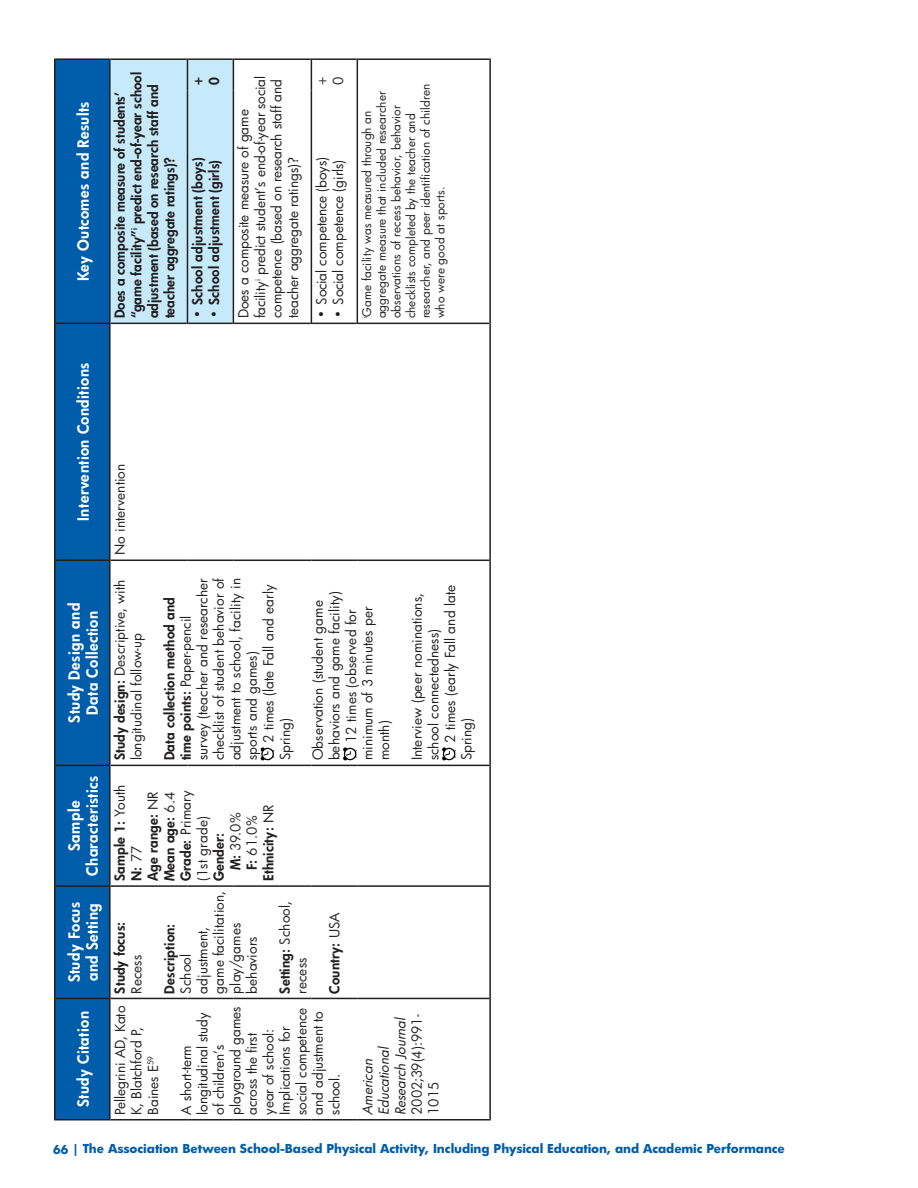
<style>
.page{position:relative;width:918px;height:1188px;background:#fff}
.page>*{position:absolute;margin:0;border:0;box-sizing:border-box;transform-origin:0 0}
.t1{font:800 15px/18px "Futura";letter-spacing:.03em;color:#fff;text-align:center}
.t2{font:13.5px/16.5px "Futura";color:#231f20}
.t3{font:800 13.5px/16.5px "Futura";color:#231f20}
.t4{font:italic 13.5px "Futura";letter-spacing:-.005em;color:#231f20}
.t5{font:700 12px "Futura";letter-spacing:-.01em;color:#005daa}
.t6{font:11.7px/14.7px "Futura";letter-spacing:.01em;color:#231f20}
.s1{font-family:"Calibri";font-size:15px}
.s2{font-weight:800}
.s3{font-weight:400}
</style>
<div class="page">
<div style="left:55px;top:59px;width:55px;height:1061px;background:#005daa"></div>
<div style="left:110px;top:59px;width:77px;height:264px;background:#c7eafb"></div>
<div style="left:187px;top:59px;width:46px;height:264px;background:#c7eafb"></div>
<hr style="left:188px;top:58px;width:45px;height:2px;background:#231f20">
<hr style="left:312px;top:58px;width:45px;height:2px;background:#231f20">
<hr style="left:54px;top:998px;width:2px;height:123px;background:#231f20">
<hr style="left:56px;top:1119px;width:53px;height:2px;background:#231f20">
<hr style="left:54px;top:886px;width:2px;height:112px;background:#231f20">
<hr style="left:56px;top:998px;width:53px;height:1px;background:#231f20">
<hr style="left:54px;top:765px;width:2px;height:121px;background:#231f20">
<hr style="left:56px;top:885px;width:53px;height:2px;background:#231f20">
<hr style="left:54px;top:560px;width:2px;height:205px;background:#231f20">
<hr style="left:56px;top:765px;width:53px;height:1px;background:#231f20">
<hr style="left:54px;top:323px;width:2px;height:237px;background:#231f20">
<hr style="left:56px;top:560px;width:53px;height:1px;background:#231f20">
<hr style="left:54px;top:90px;width:2px;height:233px;background:#231f20">
<hr style="left:56px;top:323px;width:53px;height:1px;background:#231f20">
<hr style="left:54px;top:58px;width:2px;height:32px;background:#231f20">
<hr style="left:56px;top:58px;width:53px;height:2px;background:#231f20">
<hr style="left:109px;top:998px;width:2px;height:123px;background:#231f20">
<hr style="left:111px;top:1119px;width:76px;height:2px;background:#231f20">
<hr style="left:109px;top:886px;width:2px;height:112px;background:#231f20">
<hr style="left:111px;top:998px;width:76px;height:1px;background:#231f20">
<hr style="left:109px;top:765px;width:2px;height:121px;background:#231f20">
<hr style="left:111px;top:885px;width:76px;height:2px;background:#231f20">
<hr style="left:109px;top:560px;width:2px;height:205px;background:#231f20">
<hr style="left:111px;top:765px;width:76px;height:1px;background:#231f20">
<hr style="left:109px;top:323px;width:2px;height:237px;background:#231f20">
<hr style="left:111px;top:560px;width:76px;height:1px;background:#231f20">
<hr style="left:187px;top:1119px;width:46px;height:2px;background:#231f20">
<hr style="left:187px;top:998px;width:46px;height:1px;background:#231f20">
<hr style="left:187px;top:885px;width:46px;height:2px;background:#231f20">
<hr style="left:187px;top:765px;width:46px;height:1px;background:#231f20">
<hr style="left:187px;top:560px;width:46px;height:1px;background:#231f20">
<hr style="left:233px;top:1119px;width:78px;height:2px;background:#231f20">
<hr style="left:233px;top:998px;width:78px;height:1px;background:#231f20">
<hr style="left:233px;top:885px;width:78px;height:2px;background:#231f20">
<hr style="left:233px;top:765px;width:78px;height:1px;background:#231f20">
<hr style="left:233px;top:560px;width:78px;height:1px;background:#231f20">
<hr style="left:311px;top:1119px;width:46px;height:2px;background:#231f20">
<hr style="left:311px;top:998px;width:46px;height:1px;background:#231f20">
<hr style="left:311px;top:885px;width:46px;height:2px;background:#231f20">
<hr style="left:311px;top:765px;width:46px;height:1px;background:#231f20">
<hr style="left:311px;top:560px;width:46px;height:1px;background:#231f20">
<hr style="left:357px;top:1119px;width:132px;height:2px;background:#231f20">
<hr style="left:357px;top:998px;width:132px;height:1px;background:#231f20">
<hr style="left:357px;top:885px;width:132px;height:2px;background:#231f20">
<hr style="left:357px;top:765px;width:132px;height:1px;background:#231f20">
<hr style="left:357px;top:560px;width:132px;height:1px;background:#231f20">
<hr style="left:489px;top:323px;width:2px;height:798px;background:#231f20">
<hr style="left:109px;top:90px;width:2px;height:233px;background:#231f20">
<hr style="left:111px;top:323px;width:76px;height:1px;background:#231f20">
<hr style="left:109px;top:58px;width:2px;height:32px;background:#231f20">
<hr style="left:111px;top:58px;width:76px;height:2px;background:#231f20">
<hr style="left:187px;top:58px;width:1px;height:32px;background:#231f20">
<hr style="left:311px;top:58px;width:1px;height:32px;background:#231f20">
<hr style="left:357px;top:58px;width:1px;height:266px;background:#231f20">
<hr style="left:187px;top:90px;width:1px;height:234px;background:#231f20">
<hr style="left:188px;top:323px;width:45px;height:1px;background:#231f20">
<hr style="left:311px;top:90px;width:1px;height:234px;background:#231f20">
<hr style="left:312px;top:323px;width:45px;height:1px;background:#231f20">
<hr style="left:489px;top:58px;width:2px;height:265px;background:#231f20">
<hr style="left:233px;top:90px;width:1px;height:234px;background:#231f20">
<hr style="left:234px;top:323px;width:77px;height:1px;background:#231f20">
<hr style="left:233px;top:58px;width:1px;height:32px;background:#231f20">
<hr style="left:234px;top:58px;width:77px;height:2px;background:#231f20">
<hr style="left:358px;top:323px;width:131px;height:1px;background:#231f20">
<hr style="left:358px;top:58px;width:131px;height:2px;background:#231f20">
<svg style="left:260px;top:747px;width:14px;height:14px"></svg>
<svg style="left:343px;top:747px;width:14px;height:14px"></svg>
<svg style="left:442px;top:747px;width:14px;height:14px"></svg>
<p class="t1" style="left:76px;top:281px;width:181px;rotate:-90deg">Key Outcomes and Results</p>
<p class="t3" style="left:113px;top:318px;width:248px;rotate:-90deg">Does a composite measure of students’ “game facility”<sup>i</sup> predict end-of-year school adjustment (based on research staff and teacher aggregate ratings)?</p>
<p class="t3" style="left:190px;top:85px;width:9px;rotate:-90deg">+<br>0</p>
<p class="t2" style="left:236px;top:318px;width:244px;rotate:-90deg">Does a composite measure of game facility<sup>i</sup> predict student’s end-of-year social competence (based on research staff and teacher aggregate ratings)<span class="s1">?</span></p>
<p class="t3" style="left:190px;top:318px;width:162px;rotate:-90deg">• School adjustment (boys)</p>
<p class="t3" style="left:207px;top:318px;width:160px;rotate:-90deg">• School adjustment (girls)</p>
<p class="t2" style="left:315px;top:85px;width:10px;rotate:-90deg">+<br>0</p>
<p class="t2" style="left:315px;top:318px;width:163px;rotate:-90deg"><span class="s2">•</span> Social competence (boys)</p>
<p class="t2" style="left:331px;top:318px;width:160px;rotate:-90deg"><span class="s2">•</span> Social competence (girls)</p>
<p class="t6" style="left:390px;top:318px;width:236px;rotate:-90deg">observations of recess behavior, behavior checklists completed by the teacher and researcher, and peer identification of children who were good at sports.</p>
<p class="t6" style="left:375px;top:318px;width:229px;rotate:-90deg">aggregate measure that included researcher</p>
<p class="t6" style="left:360px;top:318px;width:209px;rotate:-90deg"><sup>i</sup>Game facility was measured through an</p>
<p class="t1" style="left:76px;top:521px;width:160px;rotate:-90deg">Intervention Conditions</p>
<p class="t1" style="left:67px;top:723px;width:121px;rotate:-90deg">Study Design and<br>Data Collection</p>
<p class="t1" style="left:67px;top:876px;width:101px;rotate:-90deg">Sample<br>Characteristics</p>
<p class="t1" style="left:67px;top:982px;width:82px;text-align:left;rotate:-90deg">Study Focus and Setting</p>
<p class="t1" style="left:76px;top:1107px;width:97px;rotate:-90deg">Study Citation</p>
<p class="t2" style="left:113px;top:555px;width:93px;rotate:-90deg">No intervention</p>
<p class="t2" style="left:113px;top:760px;width:182px;rotate:-90deg"><span class="s2">Study design:</span> Descriptive, with longitudinal follow-up</p>
<p class="t2" style="left:162px;top:760px;width:184px;rotate:-90deg"><span class="s2">Data collection method and time points:</span> Paper-pencil survey (teacher and researcher checklist of student behavior of adjustment to school, facility in sports and games)</p>
<p class="t2" style="left:261px;top:760px;width:177px;text-indent:17px;rotate:-90deg">2 times (late Fall and early<br>Spring)</p>
<p class="t3" style="left:113px;top:881px;width:98px;rotate:-90deg">Sample 1: <span class="s3">Youth<br></span>N: <span class="s3">77<br></span>Age range: <span class="s3">NR<br></span>Mean age: <span class="s3">6.4<br></span>Grade: <span class="s3">Primary (1st grade)</span></p>
<p class="t2" style="left:228px;top:870px;width:59px;rotate:-90deg"><span class="s2">M:</span> 39.0%</p>
<p class="t2" style="left:245px;top:870px;width:56px;rotate:-90deg"><span class="s2">F:</span> 61.0%</p>
<p class="t3" style="left:261px;top:881px;width:78px;rotate:-90deg">Ethnicity: <span class="s3">NR</span></p>
<p class="t3" style="left:212px;top:881px;width:50px;rotate:-90deg">Gender:</p>
<p class="t2" style="left:311px;top:760px;width:162px;rotate:-90deg">Observation (student game</p>
<p class="t2" style="left:327px;top:760px;width:171px;rotate:-90deg">behaviors and game facility)</p>
<p class="t2" style="left:344px;top:743px;width:135px;rotate:-90deg">12 times (observed for</p>
<p class="t2" style="left:360px;top:760px;width:155px;rotate:-90deg">minimum of 3 minutes per</p>
<p class="t2" style="left:377px;top:760px;width:41px;rotate:-90deg">month)</p>
<p class="t3" style="left:113px;top:994px;width:73px;rotate:-90deg">Study focus:</p>
<p class="t2" style="left:129px;top:994px;width:40px;rotate:-90deg">Recess</p>
<p class="t2" style="left:179px;top:994px;width:104px;rotate:-90deg">School adjustment, game facilitation, play/games behaviors</p>
<p class="t2" style="left:278px;top:994px;width:94px;rotate:-90deg"><span class="s2">Setting:</span> School, recess</p>
<p class="t3" style="left:327px;top:994px;width:82px;rotate:-90deg">Country: <span class="s3">USA</span></p>
<p class="t3" style="left:162px;top:994px;width:71px;rotate:-90deg">Description:</p>
<p class="t2" style="left:410px;top:760px;width:169px;rotate:-90deg">Interview (peer nominations, school connectedness)</p>
<p class="t2" style="left:443px;top:760px;width:177px;text-indent:17px;rotate:-90deg">2 times (early Fall and late<br>Spring)</p>
<p class="t2" style="left:113px;top:1115px;width:110px;rotate:-90deg">Pellegrini AD, Kato<br>K, Blatchford P,<br>Baines E<sup>59</sup></p>
<p class="t2" style="left:179px;top:1115px;width:110px;rotate:-90deg">A short-term longitudinal study of children’s playground games across the first year of school:<br>Implications for social competence and adjustment to school.</p>
<p class="t4" style="left:394px;top:1115px;width:98px;rotate:-90deg">Research Journal</p>
<p class="t2" style="left:410px;top:1115px;width:102px;rotate:-90deg">2002;39(4):991-<br>1015</p>
<p class="t4" style="left:378px;top:1115px;width:69px;rotate:-90deg">Educational</p>
<p class="t4" style="left:361px;top:1115px;width:57px;rotate:-90deg">American</p>
<p class="t5" style="left:53px;top:1143px;width:734px">66 | The Association Between School-Based Physical Activity, Including Physical Education, and Academic Performance</p>
</div>
